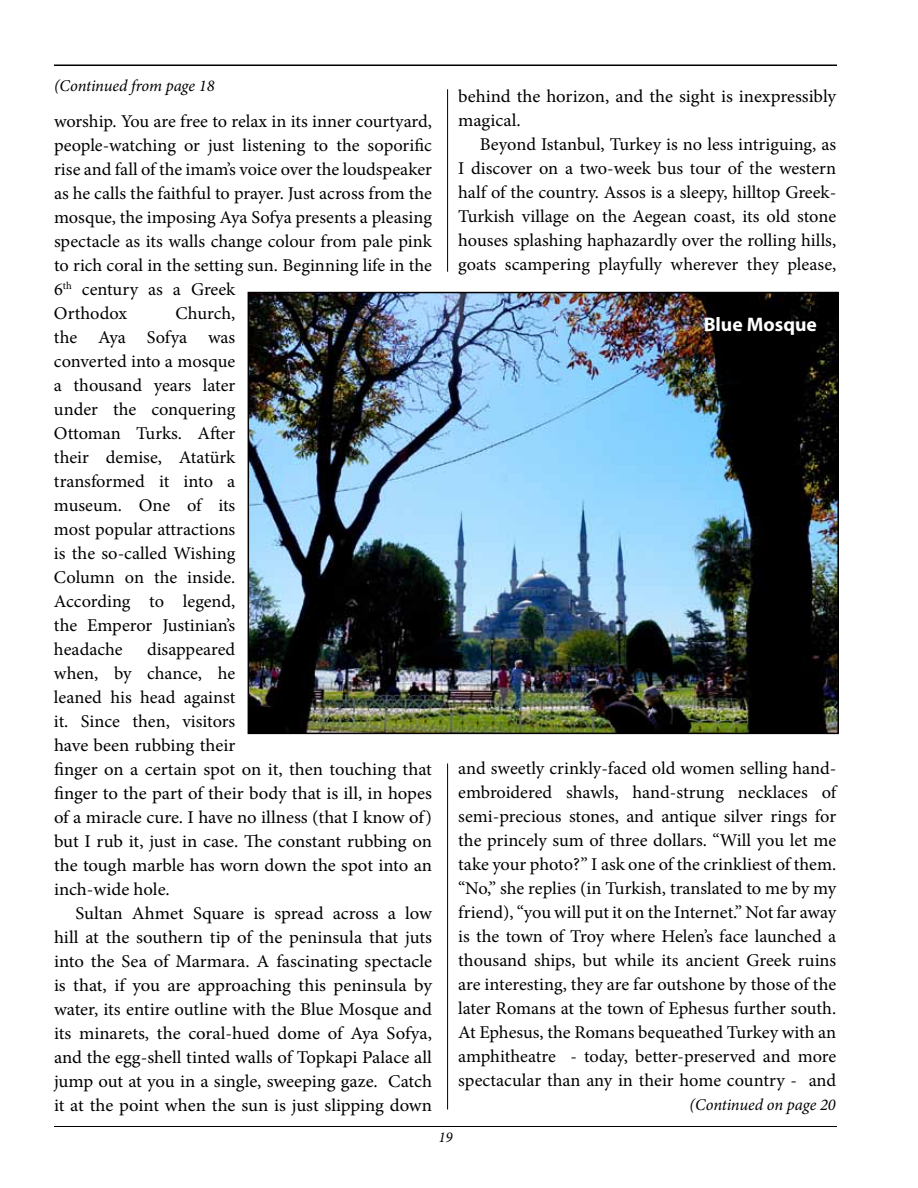
<style>
.page{position:relative;width:918px;height:1188px;background:#fff}
.page>*{position:absolute;margin:0;border:0;box-sizing:border-box;transform-origin:0 0}
.t1{font:700 19.65px "Myriad Pro";color:#fff}
.t2{font:18px/24px "Minion Pro";color:#000;text-align:justify}
.t3{font:18px/24px "Minion Pro";color:#000;text-align:justify;scale:1.04 1}
.t4{font:italic 16.5px "Minion Pro";letter-spacing:-.01em;color:#000}
.t5{font:italic 15px "Minion Pro";color:#000}
</style>
<div class="page">
<hr style="left:54px;top:64px;width:783px;height:2px;background:#000">
<hr style="left:54px;top:1126px;width:783px;height:1px;background:#000">
<img style="left:251px;top:295px;width:585px;height:436px">
<div style="left:248px;top:292px;width:591px;height:442px;border:2px solid #000"></div>
<hr style="left:447px;top:764px;width:1px;height:345px;background:#000">
<hr style="left:447px;top:89px;width:1px;height:183px;background:#000">
<p class="t4" style="left:54px;top:74px;width:162px">(Continued from page 18</p>
<p class="t2" style="left:54px;top:109px;width:380px;text-align:left">worship. You are free to relax in its inner courtyard, people-watching or just listening to the soporific rise and fall of the imam’s voice over the loudspeaker as he calls the faithful to prayer. Just across from the mosque, the imposing Aya Sofya presents a pleasing spectacle as its walls change colour from pale pink to rich coral in the setting sun. Beginning life in the 6<sup>th</sup> century as a Greek<br>Orthodox</p>
<p class="t2" style="left:54px;top:301px;width:183px;text-indent:122px">Church, the Aya Sofya was converted into a mosque a thousand years later under the conquering Ottoman Turks. After their demise, Atatürk transformed it into a museum. One of its most popular attractions is the so-called Wishing Column on the inside.<br>According to legend, the Emperor Justinian’s headache</p>
<p class="t2" style="left:54px;top:637px;width:380px;text-align:left;text-indent:93px">disappeared<br>when, by chance, he<br>leaned his head against<br>it. Since then, visitors<br>have been rubbing their<br>finger on a certain spot on it, then touching that finger to the part of their body that is ill, in hopes of a miracle cure. I have no illness (that I know of) but I rub it, just in case. The constant rubbing on the tough marble has worn down the spot into an inch-wide hole.</p>
<p class="t3" style="left:54px;top:901px;width:365px;text-indent:22px">Sultan Ahmet Square is spread across a low hill at the southern tip of the peninsula that juts into the Sea of Marmara. A fascinating spectacle is that, if you are approaching this peninsula by water, its entire outline with the Blue Mosque and its minarets, the coral-hued dome of Aya Sofya, and the egg-shell tinted walls of Topkapi Palace all jump out at you in a single, sweeping gaze. Catch it at the point when the sun is just slipping down</p>
<p class="t3" style="left:458px;top:85px;width:365px">behind the horizon, and the sight is inexpressibly magical.</p>
<p class="t2" style="left:458px;top:133px;width:380px;text-indent:22px">Beyond Istanbul, Turkey is no less intriguing, as I discover on a two-week bus tour of the western half of the country. Assos is a sleepy, hilltop Greek-Turkish village on the Aegean coast, its old stone houses splashing haphazardly over the rolling hills, goats scampering playfully wherever they please,</p>
<p class="t1" style="left:704px;top:311px;width:115px">Blue Mosque</p>
<p class="t2" style="left:458px;top:757px;width:380px">and sweetly crinkly-faced old women selling hand&shy;embroidered shawls, hand-strung necklaces of semi-precious stones, and antique silver rings for the princely sum of three dollars. “Will you let me take your photo?” I ask one of the crinkliest of them. “No,” she replies (in Turkish, translated to me by my friend), “you will put it on the Internet.” Not far away is the town of Troy where Helen’s face launched a thousand ships, but while its ancient Greek ruins are interesting, they are far outshone by those of the later Romans at the town of Ephesus further south.<br>At Ephesus, the Romans bequeathed Turkey with an amphitheatre - today, better-preserved and more spectacular than any in their home country - and</p>
<p class="t4" style="left:690px;top:1093px;width:148px">(Continued on page 20</p>
<p class="t5" style="left:438px;top:1127px;width:16px">19</p>
</div>
